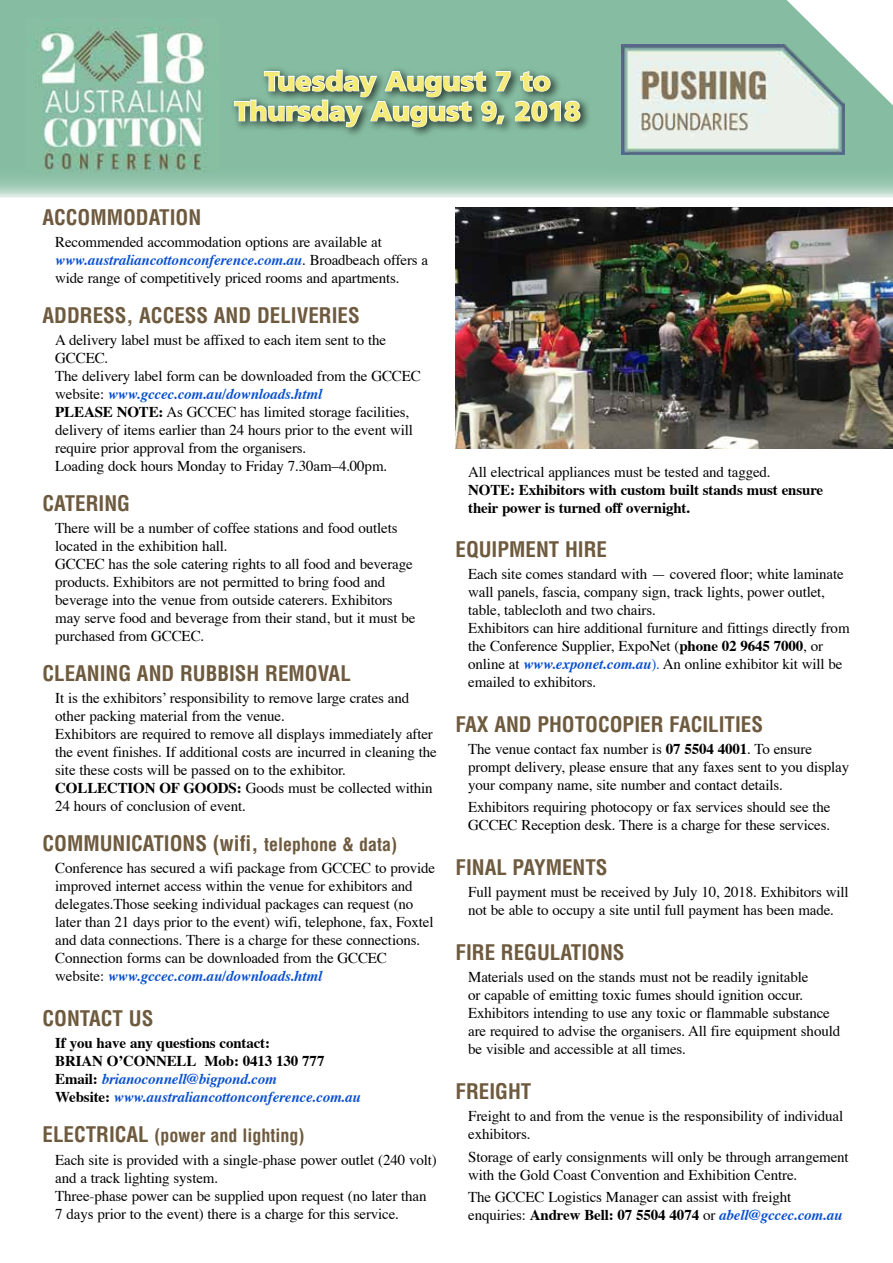
<style>
.page{position:relative;width:893px;height:1263px;background:#fff}
.page>*{position:absolute;margin:0;border:0;box-sizing:border-box;transform-origin:0 0}
.t1{font:900 27px/30px "Frutiger";color:#f5eb77;text-align:center}
.t2{font:700 condensed 21px "Helvetica";color:#6e5a3e}
.t3{font:700 condensed 18px "Helvetica";color:#6e5a3e}
.t4{font:15px/18px "Times";letter-spacing:-.01em;color:#000}
.t5{font:700 15px/18px "Times";letter-spacing:-.01em;color:#000}
.s1{font-weight:700;font-style:italic;color:#0950d0}
.s2{font-weight:700}
.s3{font-size:18px}
.s4{font-style:italic;color:#0950d0}
.s5{font-size:21px}
.s6{color:#0950d0}
</style>
<div class="page">
<img style="left:455px;top:207px;width:438px;height:242px">
<svg style="left:0;top:0;width:893px;height:198px;background:#8fc2a9"></svg>
<div style="left:229px;top:65px;width:363px;height:73px;background:#000;opacity:.75"></div>
<svg style="left:233px;top:65px;width:348px;height:63px;background:#84a796"></svg>
<img style="left:27px;top:19px;width:191px;height:152px">
<div style="left:608px;top:37px;width:276px;height:133px;background:#86bda2"></div>
<img style="left:621px;top:44px;width:223px;height:111px">
<svg style="left:787px;top:0;width:106px;height:105px"></svg>
<h1 class="t1" style="left:234px;top:66px;width:348px">Tuesday August 7 to<br>Thursday August 9, 2018</h1>
<h2 class="t2" style="left:43px;top:204px;width:160px">ACCOMMODATION</h2>
<p class="t4" style="left:55px;top:234px;width:374px">Recommended accommodation options are available at <span class="s1">www.australiancottonconference.com.au</span>. Broadbeach offers a wide range of competitively priced rooms and apartments.</p>
<h2 class="t2" style="left:43px;top:303px;width:319px">ADDRESS, ACCESS AND DELIVERIES</h2>
<p class="t4" style="left:55px;top:332px;width:367px">A delivery label must be affixed to each item sent to the GCCEC.<br>The delivery label form can be downloaded from the GCCEC website: <span class="s1">www.gccec.com.au/downloads.html<br></span><span class="s2">PLEASE NOTE:</span> As GCCEC has limited storage facilities, delivery of items earlier than 24 hours prior to the event will require prior approval from the organisers.<br>Loading dock hours Monday to Friday 7.30am–4.00pm.</p>
<h2 class="t2" style="left:43px;top:490px;width:89px">CATERING</h2>
<p class="t4" style="left:55px;top:520px;width:362px">There will be a number of coffee stations and food outlets located in the exhibition hall.<br>GCCEC has the sole catering rights to all food and beverage products. Exhibitors are not permitted to bring food and beverage into the venue from outside caterers. Exhibitors may serve food and beverage from their stand, but it must be purchased from GCCEC.</p>
<h2 class="t2" style="left:43px;top:660px;width:310px">CLEANING AND RUBBISH REMOVAL</h2>
<p class="t4" style="left:55px;top:690px;width:383px">It is the exhibitors’ responsibility to remove large crates and other packing material from the venue.<br>Exhibitors are required to remove all displays immediately after the event finishes. If additional costs are incurred in cleaning the site these costs will be passed on to the exhibitor.<br><span class="s2">COLLECTION OF GOODS:</span> Goods must be collected within 24 hours of conclusion of event.</p>
<h2 class="t2" style="left:43px;top:831px;width:356px">COMMUNICATIONS (wifi, <span class="s3">telephone &amp; data)</span></h2>
<p class="t4" style="left:55px;top:860px;width:381px">Conference has secured a wifi package from GCCEC to provide improved internet access within the venue for exhibitors and delegates.Those seeking individual packages can request (no later than 21 days prior to the event) wifi, telephone, fax, Foxtel and data connections. There is a charge for these connections.<br>Connection forms can be downloaded from the GCCEC website: <span class="s1">www.gccec.com.au/downloads.html</span></p>
<h2 class="t2" style="left:43px;top:1005px;width:112px">CONTACT US</h2>
<p class="t5" style="left:55px;top:1035px;width:307px">If you have any questions contact:<br>BRIAN O’CONNELL Mob: 0413 130 777<br>Email: <span class="s4">brianoconnell@bigpond.com<br></span>Website: <span class="s4">www.australiancottonconference.com.au</span></p>
<p class="t3" style="left:43px;top:1125px;width:263px"><span class="s5">ELECTRICAL</span> (power and lighting)</p>
<p class="t4" style="left:55px;top:1151px;width:383px">Each site is provided with a single-phase power outlet (240 volt) and a track lighting system.<br>Three-phase power can be supplied upon request (no later than 7 days prior to the event) there is a charge for this service.</p>
<p class="t4" style="left:468px;top:464px;width:304px">All electrical appliances must be tested and tagged.</p>
<p class="t5" style="left:468px;top:481px;width:357px">NOTE: Exhibitors with custom built stands must ensure their power is turned off overnight.</p>
<h2 class="t2" style="left:455px;top:537px;width:153px">EQUIPMENT HIRE</h2>
<p class="t4" style="left:468px;top:566px;width:383px">Each site comes standard with — covered floor; white laminate wall panels, fascia, company sign, track lights, power outlet, table, tablecloth and two chairs.<br>Exhibitors can hire additional furniture and fittings directly from the Conference Supplier, ExpoNet (<span class="s2">phone 02 9645 7000</span>, or online at <span class="s1">www.exponet.com.au</span><span class="s6">).</span> An online exhibitor kit will be emailed to exhibitors.</p>
<h2 class="t2" style="left:455px;top:711px;width:309px">FAX AND PHOTOCOPIER FACILITIES</h2>
<p class="t4" style="left:468px;top:741px;width:383px">The venue contact fax number is <span class="s2">07 5504 4001</span>. To ensure prompt delivery, please ensure that any faxes sent to you display your company name, site number and contact details.</p>
<p class="t4" style="left:468px;top:799px;width:364px">Exhibitors requiring photocopy or fax services should see the<br>GCCEC Reception desk. There is a charge for these services.</p>
<h2 class="t2" style="left:455px;top:854px;width:154px">FINAL PAYMENTS</h2>
<p class="t4" style="left:468px;top:884px;width:382px">Full payment must be received by July 10, 2018. Exhibitors will not be able to occupy a site until full payment has been made.</p>
<h2 class="t2" style="left:455px;top:939px;width:171px">FIRE REGULATIONS</h2>
<p class="t4" style="left:468px;top:969px;width:373px">Materials used on the stands must not be readily ignitable<br>or capable of emitting toxic fumes should ignition occur.<br>Exhibitors intending to use any toxic or flammable substance are required to advise the organisers. All fire equipment should be visible and accessible at all times.</p>
<h2 class="t2" style="left:455px;top:1078px;width:77px">FREIGHT</h2>
<p class="t4" style="left:468px;top:1108px;width:376px">Freight to and from the venue is the responsibility of individual exhibitors.</p>
<p class="t4" style="left:468px;top:1148px;width:382px">Storage of early consignments will only be through arrangement with the Gold Coast Convention and Exhibition Centre.</p>
<p class="t4" style="left:468px;top:1188px;width:376px">The GCCEC Logistics Manager can assist with freight enquiries: <span class="s2">Andrew Bell: 07 5504 4074</span> or <span class="s1">abell@gccec.com.au</span></p>
</div>
